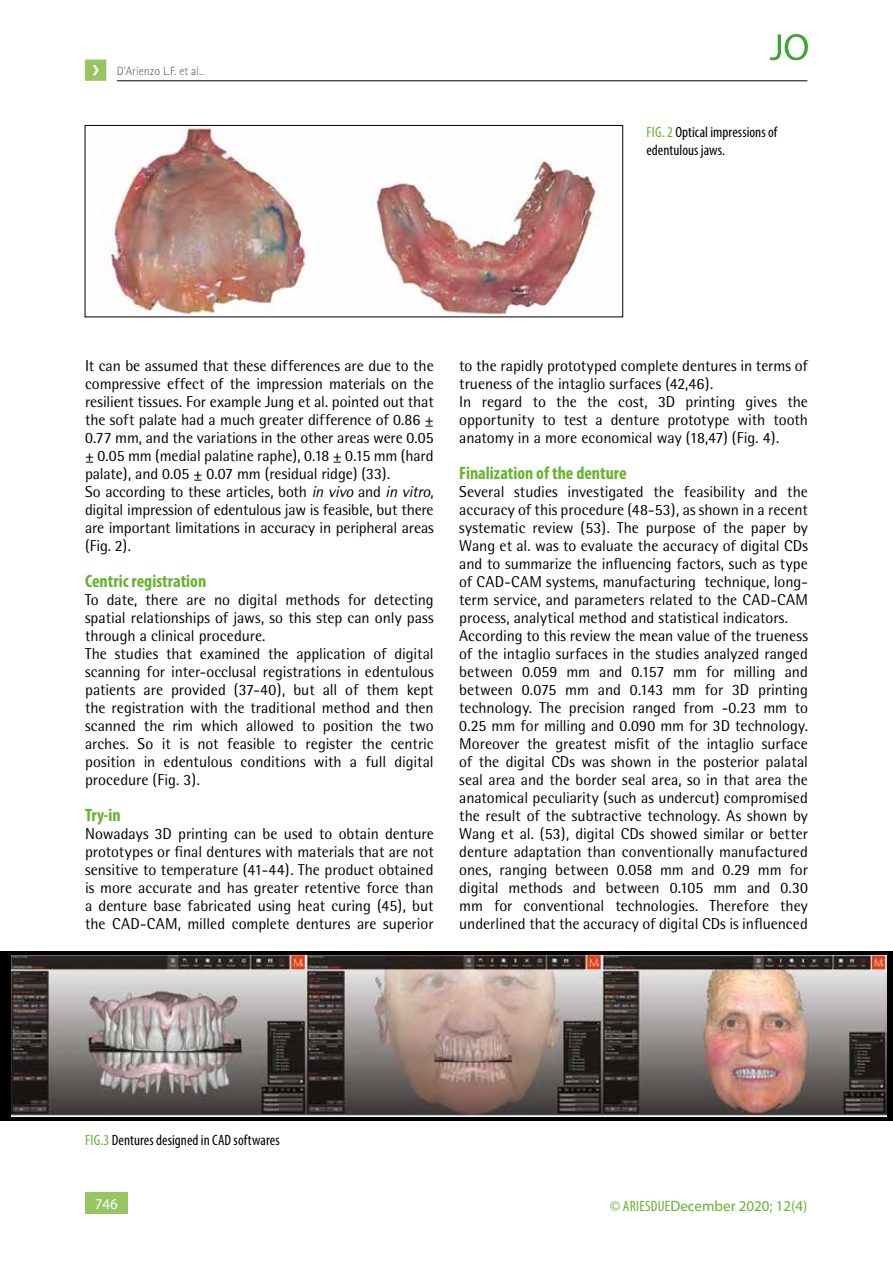
<style>
.page{position:relative;width:893px;height:1263px;background:#fff}
.page>*{position:absolute;margin:0;border:0;box-sizing:border-box;transform-origin:0 0}
.t1{font:700 condensed 18px "Myriad Pro";color:#65b32e}
.t2{font:15.75px/18px "Rotis Semi Sans";color:#000}
.t3{font:condensed 15px/18px "Myriad Pro";letter-spacing:.005em;color:#000}
.t4{font:15px "Myriad Pro";color:#65b32e}
.t5{font:15px "Myriad Pro";color:#fff}
.t6{font:300 12px "Rotis Sans Serif";color:#646363}
.s1{color:#65b32e}
.s2{font-style:italic}
.s3{font-stretch:condensed}
</style>
<div class="page">
<div style="left:85px;top:1193px;width:43px;height:21px;background:#96c562"></div>
<svg style="left:85px;top:60px;width:21px;height:21px"></svg>
<hr style="left:117px;top:81px;width:690px;height:1px;background:#000">
<svg style="left:770px;top:34px;width:38px;height:26px"></svg>
<img style="left:103px;top:127px;width:493px;height:188px">
<div style="left:85px;top:125px;width:538px;height:192px;border:1px solid #000"></div>
<div style="left:0;top:951px;width:893px;height:170px;background:#000"></div>
<img style="left:11px;top:955px;width:875px;height:161px">
<p class="t6" style="left:117px;top:64px;width:88px">D’Arienzo L.F. et al..</p>
<p class="t3" style="left:646px;top:123px;width:132px"><span class="s1">FIG. 2</span> Optical impressions of edentulous jaws.</p>
<p class="t2" style="left:85px;top:357px;width:350px">It can be assumed that these differences are due to the compressive effect of the impression materials on the resilient tissues. For example Jung et al. pointed out that the soft palate had a much greater difference of 0.86 ± 0.77 mm, and the variations in the other areas were 0.05 ± 0.05 mm (medial palatine raphe), 0.18 ± 0.15 mm (hard palate), and 0.05 ± 0.07 mm (residual ridge) (33).<br>So according to these articles, both <span class="s2">in vivo</span> and <span class="s2">in vitro</span>, digital impression of edentulous jaw is feasible, but there are important limitations in accuracy in peripheral areas (Fig. 2).</p>
<p class="t1" style="left:85px;top:570px;width:123px">Centric registration</p>
<p class="t2" style="left:85px;top:591px;width:350px">To date, there are no digital methods for detecting spatial relationships of jaws, so this step can only pass through a clinical procedure.<br>The studies that examined the application of digital scanning for inter-occlusal registrations in edentulous patients are provided (37-40), but all of them kept the registration with the traditional method and then scanned the rim which allowed to position the two arches. So it is not feasible to register the centric position in edentulous conditions with a full digital procedure (Fig. 3).</p>
<p class="t1" style="left:85px;top:804px;width:37px">Try-in</p>
<p class="t2" style="left:85px;top:825px;width:350px;text-align:justify">Nowadays 3D printing can be used to obtain denture prototypes or final dentures with materials that are not sensitive to temperature (41-44). The product obtained is more accurate and has greater retentive force than a denture base fabricated using heat curing (45), but the CAD-CAM, milled complete dentures are superior</p>
<p class="t2" style="left:459px;top:357px;width:350px">to the rapidly prototyped complete dentures in terms of trueness of the intaglio surfaces (42,46).<br>In regard to the the cost, 3D printing gives the opportunity to test a denture prototype with tooth anatomy in a more economical way (18,47) (Fig. 4).</p>
<p class="t1" style="left:459px;top:462px;width:169px">Finalization of the denture</p>
<p class="t2" style="left:459px;top:483px;width:350px">Several studies investigated the feasibility and the accuracy of this procedure (48-53), as shown in a recent systematic review (53). The purpose of the paper by Wang et al. was to evaluate the accuracy of digital CDs and to summarize the influencing factors, such as type of CAD-CAM systems, manufacturing technique, long&shy;term service, and parameters related to the CAD-CAM process, analytical method and statistical indicators.<br>According to this review the mean value of the trueness of the intaglio surfaces in the studies analyzed ranged between 0.059 mm and 0.157 mm for milling and between 0.075 mm and 0.143 mm for 3D printing technology. The precision ranged from -0.23 mm to 0.25 mm for milling and 0.090 mm for 3D technology.<br>Moreover the greatest misfit of the intaglio surface of the digital CDs was shown in the posterior palatal seal area and the border seal area, so in that area the anatomical peculiarity (such as undercut) compromised the result of the subtractive technology. As shown by Wang et al. (53), digital CDs showed similar or better denture adaptation than conventionally manufactured ones, ranging between 0.058 mm and 0.29 mm for digital methods and between 0.105 mm and 0.30 mm for conventional technologies. Therefore they underlined that the accuracy of digital CDs is influenced</p>
<p class="t3" style="left:85px;top:1131px;width:196px"><span class="s1">FIG.3</span> Dentures designed in CAD softwares</p>
<p class="t5" style="left:95px;top:1195px;width:25px">746</p>
<p class="t4" style="left:610px;top:1196px;width:199px"><span class="s3">© ARIESDUE</span>December 2020; 12(4)</p>
</div>
